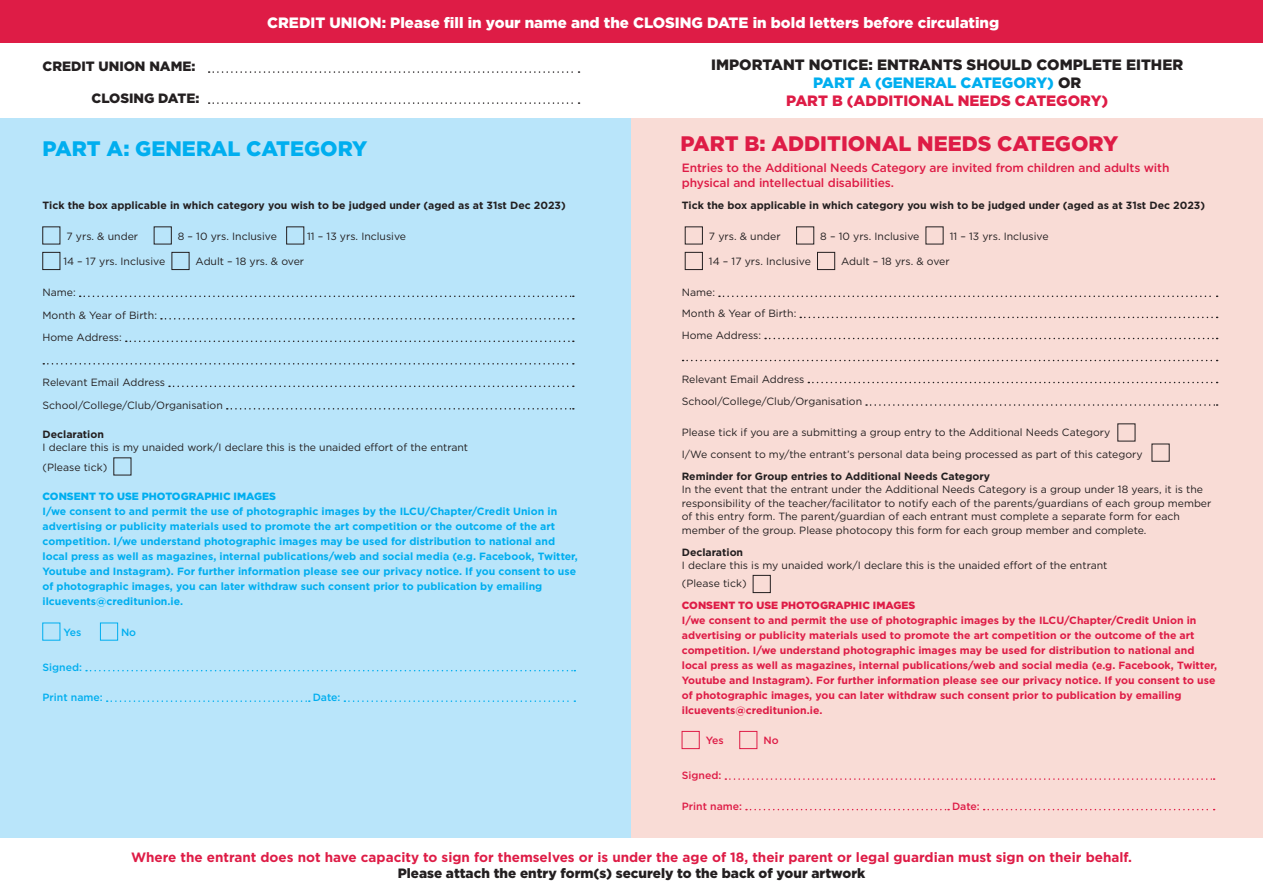
<style>
.page{position:relative;width:1263px;height:893px;background:#fff}
.page>*{position:absolute;margin:0;border:0;box-sizing:border-box;transform-origin:0 0}
.t1{font:900 21px "Gotham";color:#de1c46}
.t2{font:900 21px "Gotham";color:#00aeef}
.t3{font:900 15px "Gotham";color:#fff}
.t4{font:900 15px/18px "Gotham";color:#de1c46;text-align:center}
.t5{font:900 15px "Gotham";color:#231f20}
.t6{font:700 13.5px "Gotham";color:#de1c46}
.t7{font:900 13.5px "Gotham";color:#231f20}
.t8{font:500 12px/14.4px "Gotham";letter-spacing:-.01em;color:#de1c46}
.t9{font:10.5px/13.5px "Gotham";color:#231f20}
.t10{font:700 10.5px/15px "Gotham";color:#00aeef}
.t11{font:700 10.5px/15px "Gotham";color:#de1c46}
.t12{font:700 10.5px "Gotham";color:#231f20}
.t13{font:900 10.5px "Gotham";color:#00aeef}
.t14{font:900 10.5px "Gotham";color:#de1c46}
.t15{font:500 10.5px "Gotham";color:#00aeef}
.t16{font:500 10.5px "Gotham";color:#de1c46}
.s1{color:#00aeef}
.s2{color:#231f20}
</style>
<div class="page">
<div style="left:0;top:118px;width:631px;height:720px;background:#b9e5fa"></div>
<div style="left:631px;top:118px;width:632px;height:720px;background:#f9dcd6"></div>
<svg style="left:80px;top:296px;width:494px;height:1px"></svg>
<svg style="left:161px;top:318px;width:413px;height:2px"></svg>
<svg style="left:126px;top:341px;width:448px;height:1px"></svg>
<svg style="left:43px;top:363px;width:531px;height:2px"></svg>
<svg style="left:169px;top:386px;width:405px;height:1px"></svg>
<svg style="left:227px;top:408px;width:347px;height:2px"></svg>
<svg style="left:86px;top:670px;width:489px;height:1px"></svg>
<svg style="left:107px;top:700px;width:203px;height:2px"></svg>
<svg style="left:344px;top:700px;width:231px;height:2px"></svg>
<div style="left:154px;top:227px;width:18px;height:17px;border:1px solid #231f20"></div>
<div style="left:286px;top:227px;width:18px;height:17px;border:1px solid #231f20"></div>
<div style="left:43px;top:252px;width:17px;height:18px;border:1px solid #231f20"></div>
<div style="left:172px;top:252px;width:17px;height:18px;border:1px solid #231f20"></div>
<div style="left:100px;top:623px;width:18px;height:17px;border:1px solid #00aeef"></div>
<svg style="left:719px;top:296px;width:498px;height:1px"></svg>
<svg style="left:800px;top:317px;width:417px;height:1px"></svg>
<svg style="left:765px;top:338px;width:452px;height:1px"></svg>
<svg style="left:682px;top:360px;width:535px;height:1px"></svg>
<svg style="left:808px;top:382px;width:409px;height:1px"></svg>
<svg style="left:866px;top:404px;width:351px;height:2px"></svg>
<svg style="left:725px;top:778px;width:489px;height:2px"></svg>
<svg style="left:746px;top:809px;width:203px;height:1px"></svg>
<svg style="left:984px;top:809px;width:230px;height:1px"></svg>
<div style="left:685px;top:227px;width:18px;height:17px;border:1px solid #231f20"></div>
<div style="left:796px;top:227px;width:18px;height:17px;border:1px solid #231f20"></div>
<div style="left:685px;top:252px;width:18px;height:18px;border:1px solid #231f20"></div>
<div style="left:817px;top:252px;width:18px;height:18px;border:1px solid #231f20"></div>
<div style="left:753px;top:575px;width:17px;height:18px;border:1px solid #231f20"></div>
<div style="left:682px;top:731px;width:17px;height:18px;border:1px solid #de1c46"></div>
<div style="left:739px;top:731px;width:18px;height:18px;border:1px solid #de1c46"></div>
<svg style="left:209px;top:71px;width:370px;height:2px"></svg>
<svg style="left:209px;top:102px;width:370px;height:2px"></svg>
<div style="left:0;top:0;width:1263px;height:43px;background:#de1c46"></div>
<p class="t7" style="left:43px;top:57px;width:154px">CREDIT UNION NAME:</p>
<p class="t7" style="left:92px;top:88px;width:109px">CLOSING DATE:</p>
<p class="t3" style="left:267px;top:12px;width:733px">CREDIT UNION: Please fill in your name and the CLOSING DATE in bold letters before circulating</p>
<p class="t5" style="left:711px;top:54px;width:473px">IMPORTANT NOTICE: ENTRANTS SHOULD COMPLETE EITHER</p>
<p class="t4" style="left:786px;top:73px;width:323px"><span class="s1">PART A (GENERAL CATEGORY)</span> <span class="s2">OR<br></span>PART B (ADDITIONAL NEEDS CATEGORY)</p>
<p class="t2" style="left:43px;top:134px;width:326px">PART A: GENERAL CATEGORY</p>
<p class="t1" style="left:680px;top:129px;width:439px">PART B: ADDITIONAL NEEDS CATEGORY</p>
<p class="t12" style="left:43px;top:198px;width:525px">Tick the box applicable in which category you wish to be judged under (aged as at 31st Dec 2023)</p>
<p class="t9" style="left:66px;top:229px;width:73px">7 yrs. &amp; under</p>
<p class="t9" style="left:178px;top:229px;width:101px">8 – 10 yrs. Inclusive</p>
<p class="t9" style="left:307px;top:229px;width:100px">11 – 13 yrs. Inclusive</p>
<p class="t9" style="left:63px;top:255px;width:104px">14 – 17 yrs. Inclusive</p>
<p class="t9" style="left:196px;top:255px;width:110px">Adult – 18 yrs. &amp; over</p>
<p class="t9" style="left:43px;top:286px;width:35px">Name:</p>
<p class="t9" style="left:43px;top:308px;width:116px">Month &amp; Year of Birth:</p>
<p class="t9" style="left:43px;top:331px;width:81px">Home Address:</p>
<p class="t9" style="left:43px;top:376px;width:124px">Relevant Email Address</p>
<p class="t9" style="left:43px;top:398px;width:182px">School/College/Club/Organisation</p>
<p class="t12" style="left:43px;top:428px;width:63px">Declaration</p>
<p class="t9" style="left:43px;top:437px;width:427px;line-height:19.8px">I declare this is my unaided work/I declare this is the unaided effort of the entrant (Please tick)</p>
<p class="t13" style="left:43px;top:489px;width:235px">CONSENT TO USE PHOTOGRAPHIC IMAGES</p>
<p class="t10" style="left:43px;top:504px;width:537px">I/we consent to and permit the use of photographic images by the ILCU/Chapter/Credit Union in advertising or publicity materials used to promote the art competition or the outcome of the art competition. I/we understand photographic images may be used for distribution to national and local press as well as magazines, internal publications/web and social media (e.g. Facebook, Twitter, Youtube and Instagram). For further information please see our privacy notice. If you consent to use of photographic images, you can later withdraw such consent prior to publication by emailing ilcuevents@creditunion.ie.</p>
<p class="t15" style="left:63px;top:625px;width:19px">Yes</p>
<p class="t15" style="left:121px;top:625px;width:17px">No</p>
<p class="t15" style="left:43px;top:660px;width:41px">Signed:</p>
<p class="t15" style="left:43px;top:691px;width:62px">Print name:</p>
<p class="t15" style="left:313px;top:691px;width:29px">Date:</p>
<p class="t8" style="left:682px;top:161px;width:489px">Entries to the Additional Needs Category are invited from children and adults with physical and intellectual disabilities.</p>
<p class="t12" style="left:682px;top:198px;width:525px">Tick the box applicable in which category you wish to be judged under (aged as at 31st Dec 2023)</p>
<p class="t9" style="left:709px;top:229px;width:73px">7 yrs. &amp; under</p>
<p class="t9" style="left:820px;top:229px;width:101px">8 – 10 yrs. Inclusive</p>
<p class="t9" style="left:950px;top:229px;width:100px">11 – 13 yrs. Inclusive</p>
<p class="t9" style="left:709px;top:255px;width:104px">14 – 17 yrs. Inclusive</p>
<p class="t9" style="left:841px;top:255px;width:110px">Adult – 18 yrs. &amp; over</p>
<p class="t9" style="left:682px;top:286px;width:35px">Name:</p>
<p class="t9" style="left:682px;top:307px;width:116px">Month &amp; Year of Birth:</p>
<p class="t9" style="left:682px;top:328px;width:81px">Home Address:</p>
<p class="t9" style="left:682px;top:367px;width:182px;line-height:22.5px">Relevant Email Address<br>School/College/Club/Organisation</p>
<p class="t9" style="left:682px;top:425px;width:430px">Please tick if you are a submitting a group entry to the Additional Needs Category</p>
<p class="t9" style="left:682px;top:447px;width:462px">I/We consent to my/the entrant’s personal data being processed as part of this category</p>
<p class="t12" style="left:682px;top:469px;width:310px">Reminder for Group entries to Additional Needs Category</p>
<p class="t9" style="left:682px;top:482px;width:531px">In the event that the entrant under the Additional Needs Category is a group under 18 years, it is the responsibility of the teacher/facilitator to notify each of the parents/guardians of each group member of this entry form. The parent/guardian of each entrant must complete a separate form for each member of the group. Please photocopy this form for each group member and complete.</p>
<p class="t12" style="left:682px;top:545px;width:63px">Declaration</p>
<p class="t9" style="left:682px;top:558px;width:427px">I declare this is my unaided work/I declare this is the unaided effort of the entrant</p>
<p class="t9" style="left:682px;top:576px;width:66px">(Please tick)</p>
<p class="t14" style="left:682px;top:598px;width:235px">CONSENT TO USE PHOTOGRAPHIC IMAGES</p>
<p class="t11" style="left:682px;top:612px;width:537px">I/we consent to and permit the use of photographic images by the ILCU/Chapter/Credit Union in advertising or publicity materials used to promote the art competition or the outcome of the art competition. I/we understand photographic images may be used for distribution to national and local press as well as magazines, internal publications/web and social media (e.g. Facebook, Twitter, Youtube and Instagram). For further information please see our privacy notice. If you consent to use of photographic images, you can later withdraw such consent prior to publication by emailing ilcuevents@creditunion.ie.</p>
<p class="t16" style="left:706px;top:734px;width:19px">Yes</p>
<p class="t16" style="left:763px;top:734px;width:17px">No</p>
<p class="t16" style="left:682px;top:768px;width:41px">Signed:</p>
<p class="t16" style="left:682px;top:799px;width:62px">Print name:</p>
<p class="t16" style="left:952px;top:799px;width:29px">Date:</p>
<p class="t6" style="left:131px;top:848px;width:1002px">Where the entrant does not have capacity to sign for themselves or is under the age of 18, their parent or legal guardian must sign on their behalf.</p>
<p class="t7" style="left:398px;top:863px;width:469px">Please attach the entry form(s) securely to the back of your artwork</p>
</div>
